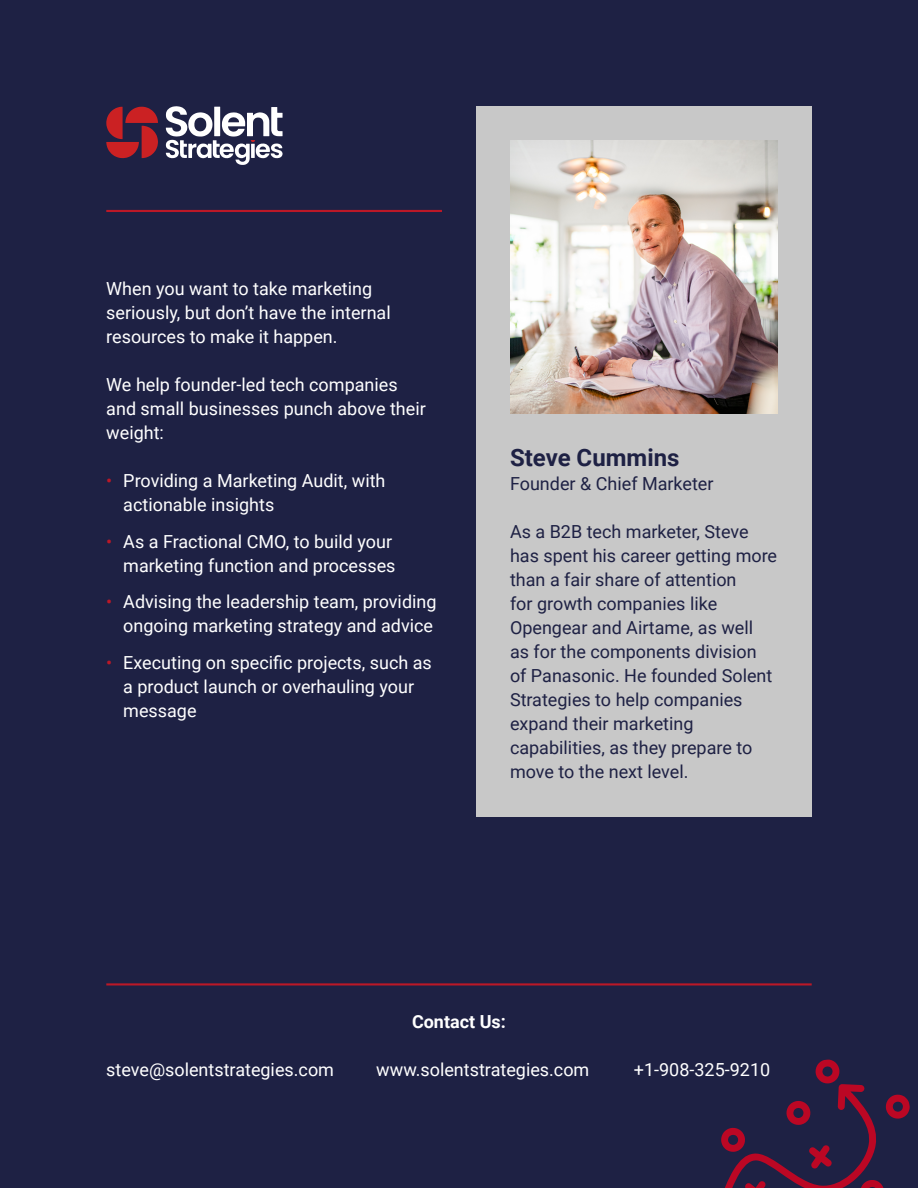
<style>
.page{position:relative;width:918px;height:1188px;background:#1e2144}
.page>*{position:absolute;margin:0;border:0;box-sizing:border-box;transform-origin:0 0}
.t1{font:700 24px "Roboto";color:#1e2144}
.t2{font:18px/24px "Roboto";color:#fff}
.t3{font:18px/24px "Roboto";color:#1e2144}
.t4{font:700 18px "Roboto";color:#fff}
.s1{color:#bb1827}
</style>
<div class="page">
<div style="left:476px;top:106px;width:336px;height:711px;background:#c8c8c8"></div>
<img style="left:510px;top:140px;width:268px;height:274px">
<svg style="left:721px;top:1059px;width:189px;height:129px"></svg>
<hr style="left:106px;top:983px;width:706px;height:3px;background:#bb1827">
<svg style="left:106px;top:107px;width:52px;height:51px"></svg>
<svg style="left:166px;top:106px;width:117px;height:59px"></svg>
<hr style="left:106px;top:210px;width:336px;height:2px;background:#bb1827">
<p class="t2" style="left:106px;top:276px;width:286px">When you want to take marketing seriously, but don’t have the internal resources to make it happen.</p>
<p class="t2" style="left:106px;top:372px;width:321px">We help founder-led tech companies and small businesses punch above their weight:</p>
<p class="t2" style="left:123px;top:468px;width:264px;text-indent:-17px"><span class="s1">•</span> Providing a Marketing Audit, with actionable insights</p>
<p class="t2" style="left:106px;top:529px;width:291px;text-align:right"><span class="s1">•</span> As a Fractional CMO, to build your marketing function and processes</p>
<p class="t2" style="left:106px;top:589px;width:332px;text-align:right"><span class="s1">•</span> Advising the leadership team, providing ongoing marketing strategy and advice</p>
<p class="t2" style="left:123px;top:650px;width:310px;text-indent:-17px"><span class="s1">•</span> Executing on specific projects, such as a product launch or overhauling your message</p>
<h1 class="t1" style="left:510px;top:440px;width:171px">Steve Cummins</h1>
<p class="t3" style="left:510px;top:471px;width:205px">Founder &amp; Chief Marketer</p>
<p class="t3" style="left:510px;top:519px;width:269px">As a B2B tech marketer, Steve has spent his career getting more than a fair share of attention<br>for growth companies like<br>Opengear and Airtame, as well<br>as for the components division of Panasonic. He founded Solent<br>Strategies to help companies expand their marketing capabilities, as they prepare to move to the next level.</p>
<p class="t4" style="left:412px;top:1009px;width:95px">Contact Us:</p>
<p class="t2" style="left:106px;top:1057px;width:229px">steve@solentstrategies.com</p>
<p class="t2" style="left:376px;top:1057px;width:215px">www.solentstrategies.com</p>
<p class="t2" style="left:634px;top:1057px;width:138px">+1-908-325-9210</p>
</div>
